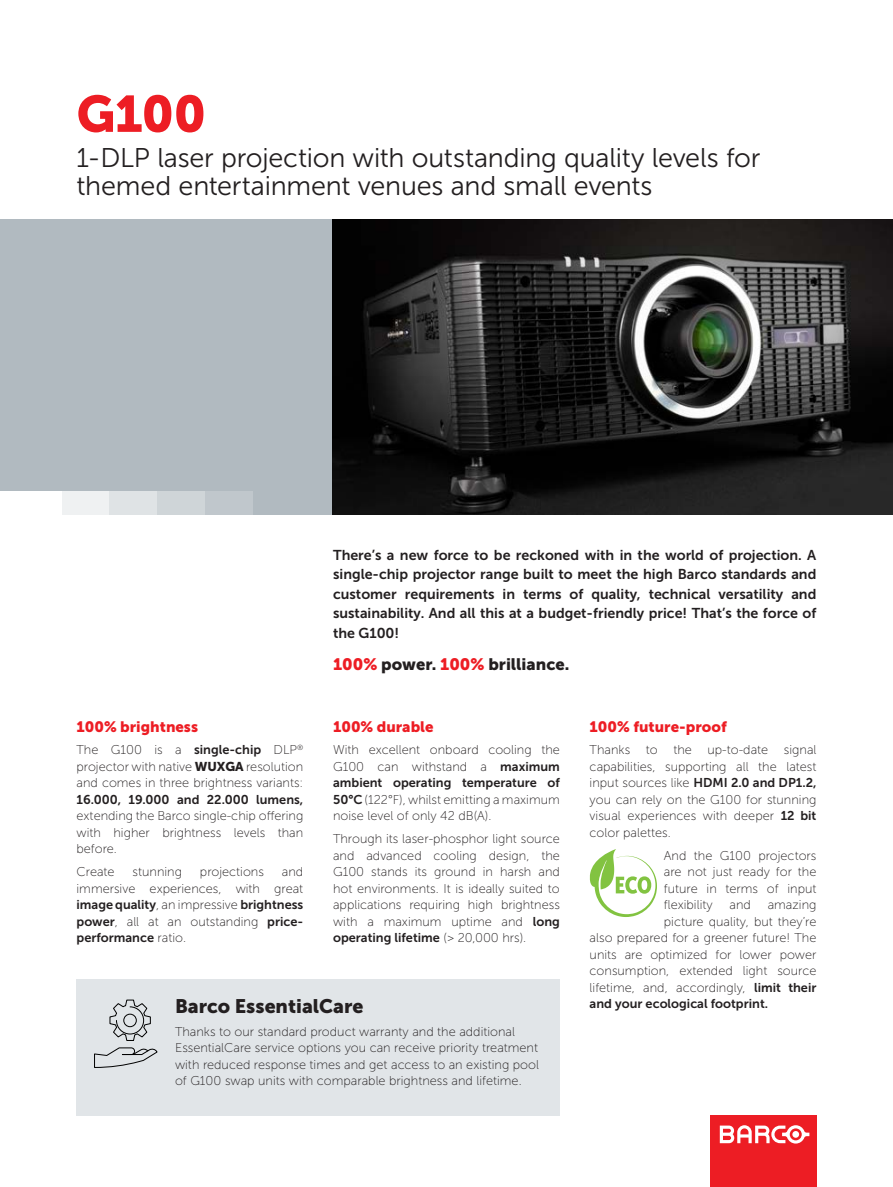
<style>
.page{position:relative;width:893px;height:1187px;background:#fff}
.page>*{position:absolute;margin:0;border:0;box-sizing:border-box;transform-origin:0 0}
.t1{font:51px "Museo Sans 900";color:#ed1d24}
.t2{font:27px/28.3px "Museo Sans 300";letter-spacing:-.005em;color:#231f20}
.t3{font:19.5px "Museo Sans 900";color:#231f20}
.t4{font:16.5px "Museo Sans 900";color:#231f20}
.t5{font:15px "Museo Sans 900";color:#ed1d24}
.t6{font:14.25px/19.5px "Museo Sans 700";color:#231f20;text-align:justify}
.t7{font:12.75px/16.5px "Museo Sans 100";color:#231f20;text-align:justify}
.t8{font:12.75px "Museo Sans 700";color:#231f20}
.s1{color:#ed1d24}
.s2{font-family:"Museo Sans 700"}
.s3{font-family:"Museo Sans 900"}
.s4{font-family:"Museo Sans 100"}
</style>
<div class="page">
<div style="left:77px;top:979px;width:483px;height:136px;background:#e1e5e8"></div>
<div style="left:0;top:219px;width:333px;height:295px;background:#b1bac0"></div>
<img style="left:332px;top:219px;width:561px;height:295px">
<div style="left:710px;top:1115px;width:106px;height:71px;background:#ed1d24"></div>
<svg style="left:720px;top:1125px;width:89px;height:18px"></svg>
<div style="left:0;top:491px;width:61px;height:23px;background:#fff"></div>
<div style="left:61px;top:491px;width:48px;height:23px;background:#eff1f2"></div>
<div style="left:109px;top:491px;width:48px;height:23px;background:#dfe3e5"></div>
<div style="left:157px;top:491px;width:48px;height:23px;background:#cfd5d8"></div>
<div style="left:205px;top:491px;width:48px;height:23px;background:#c0c7cc"></div>
<svg style="left:590px;top:849px;width:67px;height:68px"></svg>
<svg style="left:94px;top:999px;width:64px;height:69px"></svg>
<h1 class="t1" style="left:77px;top:85px;width:131px">G100</h1>
<h2 class="t2" style="left:77px;top:144px;width:685px">1-DLP laser projection with outstanding quality levels for themed entertainment venues and small events</h2>
<p class="t6" style="left:333px;top:545px;width:485px">There’s a new force to be reckoned with in the world of projection. A single-chip projector range built to meet the high Barco standards and customer requirements in terms of quality, technical versatility and sustainability. And all this at a budget-friendly price! That’s the force of the G100!</p>
<p class="t4" style="left:333px;top:654px;width:238px"><span class="s1">100%</span> power. <span class="s1">100%</span> brilliance.</p>
<p class="t5" style="left:77px;top:717px;width:123px">100% brightness</p>
<p class="t7" style="left:77px;top:742px;width:228px">The G100 is a <span class="s2">single-chip</span> DLP<sup>® </sup>projector with native <span class="s3">WUXGA</span> resolution and comes in three brightness variants:</p>
<p class="t8" style="left:77px;top:792px;width:228px">16.000, 19.000 and 22.000 lumens,</p>
<p class="t7" style="left:77px;top:807px;width:228px">extending the Barco single-chip offering with higher brightness levels than before.</p>
<p class="t7" style="left:77px;top:863px;width:40px">Create</p>
<p class="t7" style="left:133px;top:863px;width:51px">stunning</p>
<p class="t7" style="left:200px;top:863px;width:66px">projections</p>
<p class="t7" style="left:77px;top:863px;width:228px;text-align:right">and<br>immersive experiences, with great</p>
<p class="t8" style="left:77px;top:897px;width:228px">image quality<span class="s4">, an impressive</span> brightness</p>
<p class="t7" style="left:77px;top:913px;width:228px"><span class="s2">power</span>, all at an outstanding <span class="s2">price-</span></p>
<p class="t8" style="left:77px;top:930px;width:111px">performance <span class="s4">ratio.</span></p>
<p class="t5" style="left:333px;top:717px;width:102px">100% durable</p>
<p class="t7" style="left:333px;top:742px;width:228px">With excellent onboard cooling the<br>G100 can withstand a <span class="s2">maximum</span></p>
<p class="t8" style="left:333px;top:775px;width:228px">ambient operating temperature of</p>
<p class="t7" style="left:333px;top:791px;width:228px"><span class="s2">50°C</span> (122°F), whilst emitting a maximum noise level of only 42 dB(A).</p>
<p class="t7" style="left:333px;top:830px;width:228px">Through its laser-phosphor light source and advanced cooling design, the G100 stands its ground in harsh and hot environments. It is ideally suited to applications requiring high brightness with a maximum uptime and <span class="s2">long</span></p>
<p class="t8" style="left:333px;top:930px;width:195px">operating lifetime <span class="s4">(&gt; 20,000 hrs).</span></p>
<h3 class="t3" style="left:175px;top:994px;width:190px">Barco EssentialCare</h3>
<p class="t7" style="left:175px;top:1023px;width:365px;text-align:left">Thanks to our standard product warranty and the additional EssentialCare service options you can receive priority treatment with reduced response times and get access to an existing pool of G100 swap units with comparable brightness and lifetime.</p>
<p class="t5" style="left:590px;top:717px;width:139px">100% future-proof</p>
<p class="t7" style="left:590px;top:742px;width:228px">Thanks to the up-to-date signal capabilities, supporting all the latest input sources like <span class="s2">HDMI 2.0 and DP1.2, </span>you can rely on the G100 for stunning visual experiences with deeper <span class="s2">12 bit </span>color palettes.</p>
<p class="t7" style="left:664px;top:847px;width:154px">And the G100 projectors are not just ready for the future in terms of input flexibility</p>
<p class="t7" style="left:590px;top:896px;width:228px;text-align:right">amazing<br>picture quality, but they’re<br>also prepared for a greener future! The units are optimized for lower power consumption, extended light source lifetime, and, accordingly, <span class="s2">limit their</span></p>
<p class="t8" style="left:590px;top:996px;width:180px">and your ecological footprint.</p>
<p class="t7" style="left:729px;top:896px;width:23px">and</p>
</div>
